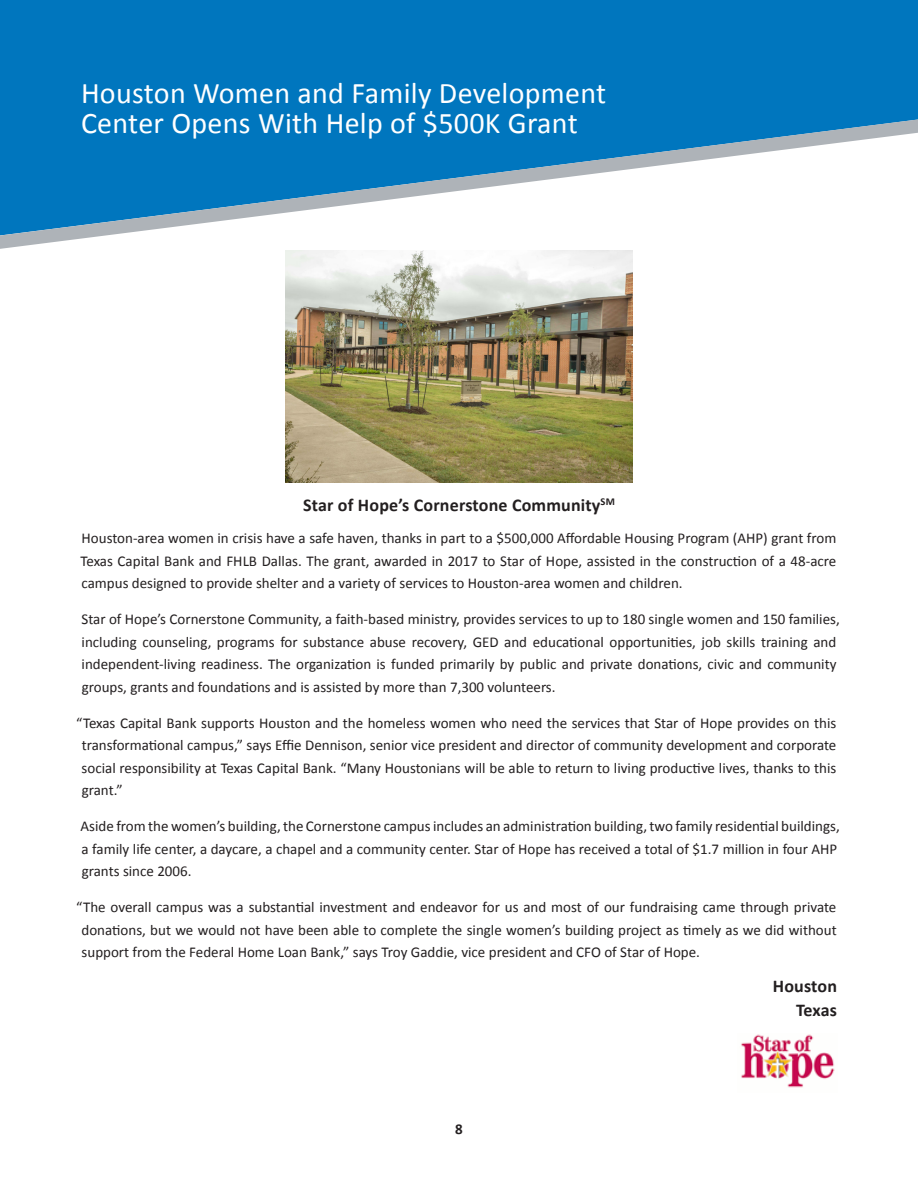
<style>
.page{position:relative;width:918px;height:1188px;background:#fff}
.page>*{position:absolute;margin:0;border:0;box-sizing:border-box;transform-origin:0 0}
.t1{font:30px/30px "Calibri";letter-spacing:.01em;color:#fff}
.t2{font:700 18px "Calibri";letter-spacing:.01em;color:#231f20}
.FHLB_Paragraph_Spaci{font:15px/22.5px "Calibri";color:#231f20;text-align:justify}
.t3{font:700 15px "Calibri";color:#231f20}
</style>
<div class="page">
<div style="left:0;top:0;width:918px;height:119px;background:#0076be"></div>
<svg style="left:0;top:119px;width:918px;height:130px"></svg>
<img style="left:285px;top:251px;width:348px;height:231px">
<img style="left:741px;top:1034px;width:94px;height:54px">
<p class="t1" style="left:81px;top:79px;width:527px">Houston Women and Family Development<br>Center Opens With Help of $500K Grant</p>
<p class="t2" style="left:303px;top:493px;width:313px">Star of Hope’s Cornerstone Community<sup>SM</sup></p>
<p class="FHLB_Paragraph_Spaci" style="left:81px;top:527px;width:757px">Houston-area women in crisis have a safe haven, thanks in part to a $500,000 Affordable Housing Program (AHP) grant from Texas Capital Bank and FHLB Dallas. The grant, awarded in 2017 to Star of Hope, assisted in the construction of a 48-acre campus designed to provide shelter and a variety of services to Houston-area women and children.</p>
<p class="FHLB_Paragraph_Spaci" style="left:81px;top:608px;width:760px;text-align:left">Star of Hope’s Cornerstone Community, a faith-based ministry, provides services to up to 180 single women and 150 families, including counseling, programs for substance abuse recovery, GED and educational opportunities, job skills training and independent-living readiness. The organization is funded primarily by public and private donations, civic and community groups, grants and foundations and is assisted by more than 7,300 volunteers.</p>
<p class="FHLB_Paragraph_Spaci" style="left:82px;top:711px;width:756px;text-indent:-6px">“Texas Capital Bank supports Houston and the homeless women who need the services that Star of Hope provides on this transformational campus,” says Effie Dennison, senior vice president and director of community development and corporate social responsibility at Texas Capital Bank. “Many Houstonians will be able to return to living productive lives, thanks to this grant.”</p>
<p class="FHLB_Paragraph_Spaci" style="left:81px;top:815px;width:761px;text-align:left">Aside from the women’s building, the Cornerstone campus includes an administration building, two family residential buildings, a family life center, a daycare, a chapel and a community center. Star of Hope has received a total of $1.7 million in four AHP grants since 2006.</p>
<p class="FHLB_Paragraph_Spaci" style="left:81px;top:896px;width:757px;text-indent:-5px">“The overall campus was a substantial investment and endeavor for us and most of our fundraising came through private donations, but we would not have been able to complete the single women’s building project as timely as we did without support from the Federal Home Loan Bank,” says Troy Gaddie, vice president and CFO of Star of Hope.</p>
<p class="t3" style="left:455px;top:1119px;width:9px">8</p>
<p class="t2" style="left:773px;top:975px;width:66px">Houston</p>
<p class="t2" style="left:796px;top:999px;width:42px">Texas</p>
</div>
